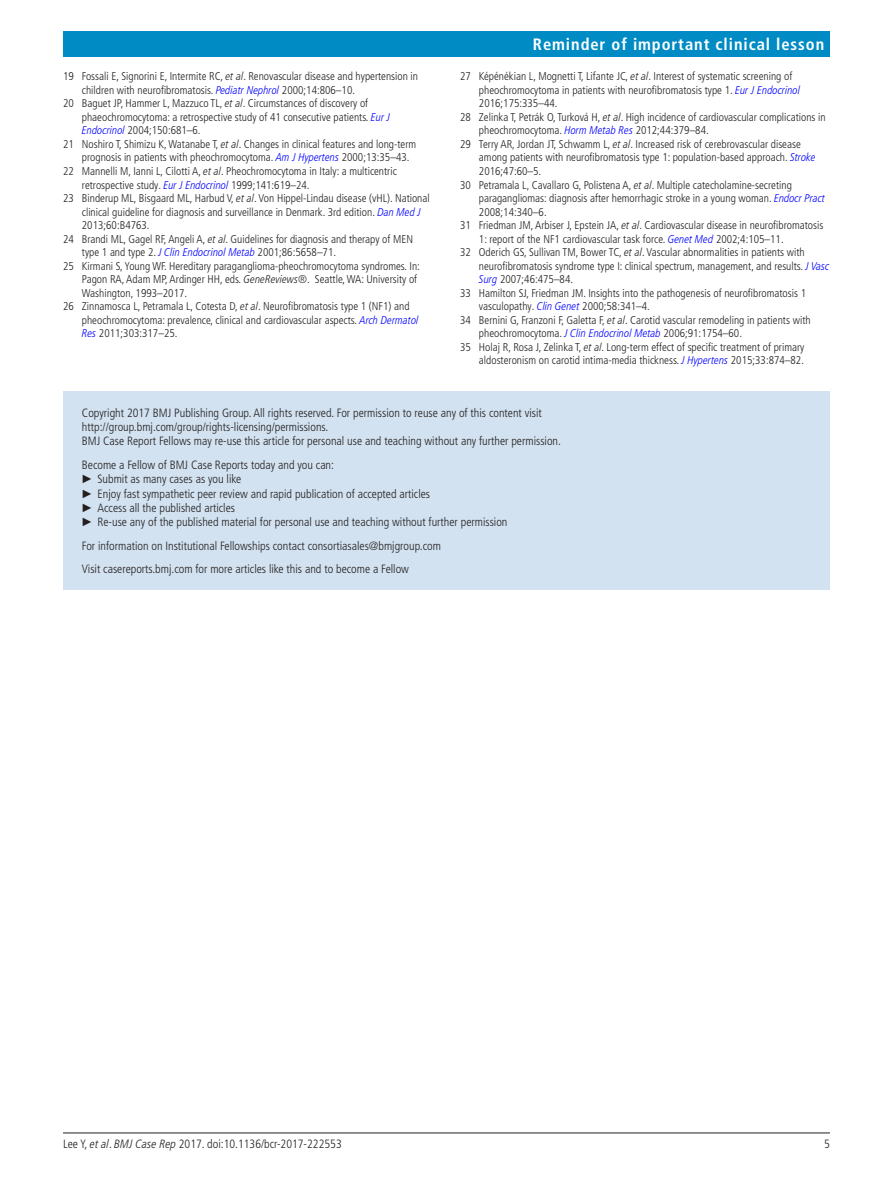
<style>
.page{position:relative;width:893px;height:1191px;background:#fff}
.page>*{position:absolute;margin:0;border:0;box-sizing:border-box;transform-origin:0 0}
.t1{font:700 condensed 16.5px "Frutiger LT Pro";letter-spacing:.055em;color:#fff}
.t2{font:300 condensed 12px/14.4px "Frutiger LT Pro";color:#231f20}
.t3{font:300 condensed 11.25px "Frutiger LT Pro";color:#231f20}
.s1{font-style:italic}
.s2{font-style:italic;color:#00f}
.s3{font-family:"Arial";font-weight:400;font-stretch:normal}
</style>
<div class="page">
<hr style="left:63px;top:1132px;width:767px;height:1px;background:#231f20">
<div style="left:63px;top:391px;width:767px;height:199px;background:#d2e2f0"></div>
<div style="left:63px;top:31px;width:767px;height:25px;background:#008bc5"></div>
<p class="t3" style="left:63px;top:70px;width:357px">19 Fossali E, Signorini E, Intermite RC, <span class="s1">et al</span>. Renovascular disease and hypertension in</p>
<p class="t3" style="left:82px;top:84px;width:275px">children with neurofibromatosis. <span class="s2">Pediatr Nephrol</span> 2000;14:806–10.</p>
<p class="t3" style="left:63px;top:97px;width:307px">20 Baguet JP, Hammer L, Mazzuco TL, <span class="s1">et al</span>. Circumstances of discovery of</p>
<p class="t3" style="left:82px;top:111px;width:310px">phaeochromocytoma: a retrospective study of 41 consecutive patients. <span class="s2">Eur J</span></p>
<p class="t3" style="left:82px;top:124px;width:120px"><span class="s2">Endocrinol</span> 2004;150:681–6.</p>
<p class="t3" style="left:63px;top:138px;width:355px">21 Noshiro T, Shimizu K, Watanabe T, <span class="s1">et al</span>. Changes in clinical features and long-term</p>
<p class="t3" style="left:82px;top:151px;width:329px">prognosis in patients with pheochromocytoma. <span class="s2">Am J Hypertens</span> 2000;13:35–43.</p>
<p class="t3" style="left:63px;top:165px;width:335px">22 Mannelli M, Ianni L, Cilotti A, <span class="s1">et al</span>. Pheochromocytoma in Italy: a multicentric</p>
<p class="t3" style="left:82px;top:178px;width:229px">retrospective study. <span class="s2">Eur J Endocrinol</span> 1999;141:619–24.</p>
<p class="t3" style="left:63px;top:192px;width:368px">23 Binderup ML, Bisgaard ML, Harbud V, <span class="s1">et al</span>. Von Hippel-Lindau disease (vHL). National</p>
<p class="t3" style="left:82px;top:205px;width:341px">clinical guideline for diagnosis and surveillance in Denmark. 3rd edition. <span class="s2">Dan Med J</span></p>
<p class="t3" style="left:82px;top:219px;width:69px">2013;60:B4763.</p>
<p class="t3" style="left:63px;top:232px;width:352px">24 Brandi ML, Gagel RF, Angeli A, <span class="s1">et al</span>. Guidelines for diagnosis and therapy of MEN</p>
<p class="t3" style="left:82px;top:246px;width:256px">type 1 and type 2. <span class="s2">J Clin Endocrinol Metab</span> 2001;86:5658–71.</p>
<p class="t3" style="left:63px;top:259px;width:358px">25 Kirmani S, Young WF. Hereditary paraganglioma-pheochromocytoma syndromes. In:</p>
<p class="t3" style="left:82px;top:273px;width:337px">Pagon RA, Adam MP, Ardinger HH, eds. <span class="s1">GeneReviews®</span>. Seattle, WA: University of</p>
<p class="t3" style="left:82px;top:286px;width:107px">Washington, 1993–2017.</p>
<p class="t3" style="left:63px;top:300px;width:348px">26 Zinnamosca L, Petramala L, Cotesta D, <span class="s1">et al</span>. Neurofibromatosis type 1 (NF1) and</p>
<p class="t3" style="left:82px;top:313px;width:338px">pheochromocytoma: prevalence, clinical and cardiovascular aspects. <span class="s2">Arch Dermatol</span></p>
<p class="t3" style="left:82px;top:327px;width:97px"><span class="s2">Res</span> 2011;303:317–25.</p>
<h1 class="t1" style="left:533px;top:34px;width:293px">Reminder of important clinical lesson</h1>
<p class="t3" style="left:460px;top:70px;width:334px">27 Képénékian L, Mognetti T, Lifante JC, <span class="s1">et al</span>. Interest of systematic screening of</p>
<p class="t3" style="left:479px;top:84px;width:323px">pheochromocytoma in patients with neurofibromatosis type 1. <span class="s2">Eur J Endocrinol</span></p>
<p class="t3" style="left:479px;top:97px;width:80px">2016;175:335–44.</p>
<p class="t3" style="left:460px;top:111px;width:367px">28 Zelinka T, Petrák O, Turková H, <span class="s1">et al</span>. High incidence of cardiovascular complications in</p>
<p class="t3" style="left:479px;top:124px;width:231px">pheochromocytoma. <span class="s2">Horm Metab Res</span> 2012;44:379–84.</p>
<p class="t3" style="left:460px;top:138px;width:342px">29 Terry AR, Jordan JT, Schwamm L, <span class="s1">et al</span>. Increased risk of cerebrovascular disease</p>
<p class="t3" style="left:479px;top:151px;width:338px">among patients with neurofibromatosis type 1: population-based approach. <span class="s2">Stroke</span></p>
<p class="t3" style="left:479px;top:165px;width:64px">2016;47:60–5.</p>
<p class="t3" style="left:460px;top:178px;width:333px">30 Petramala L, Cavallaro G, Polistena A, <span class="s1">et al</span>. Multiple catecholamine-secreting</p>
<p class="t3" style="left:479px;top:192px;width:348px">paragangliomas: diagnosis after hemorrhagic stroke in a young woman. <span class="s2">Endocr Pract</span></p>
<p class="t3" style="left:479px;top:205px;width:69px">2008;14:340–6.</p>
<p class="t3" style="left:460px;top:219px;width:365px">31 Friedman JM, Arbiser J, Epstein JA, <span class="s1">et al</span>. Cardiovascular disease in neurofibromatosis</p>
<p class="t3" style="left:479px;top:232px;width:306px">1: report of the NF1 cardiovascular task force. <span class="s2">Genet Med</span> 2002;4:105–11.</p>
<p class="t3" style="left:460px;top:246px;width:346px">32 Oderich GS, Sullivan TM, Bower TC, <span class="s1">et al</span>. Vascular abnormalities in patients with</p>
<p class="t3" style="left:479px;top:259px;width:352px">neurofibromatosis syndrome type I: clinical spectrum, management, and results. <span class="s2">J Vasc</span></p>
<p class="t3" style="left:479px;top:273px;width:96px"><span class="s2">Surg</span> 2007;46:475–84.</p>
<p class="t3" style="left:460px;top:286px;width:348px">33 Hamilton SJ, Friedman JM. Insights into the pathogenesis of neurofibromatosis 1</p>
<p class="t3" style="left:479px;top:300px;width:173px">vasculopathy. <span class="s2">Clin Genet</span> 2000;58:341–4.</p>
<p class="t3" style="left:460px;top:313px;width:352px">34 Bernini G, Franzoni F, Galetta F, <span class="s1">et al</span>. Carotid vascular remodeling in patients with</p>
<p class="t3" style="left:479px;top:327px;width:265px">pheochromocytoma. <span class="s2">J Clin Endocrinol Metab</span> 2006;91:1754–60.</p>
<p class="t3" style="left:460px;top:340px;width:346px">35 Holaj R, Rosa J, Zelinka T, <span class="s1">et al</span>. Long-term effect of specific treatment of primary</p>
<p class="t3" style="left:479px;top:354px;width:327px">aldosteronism on carotid intima-media thickness. <span class="s2">J Hypertens</span> 2015;33:874–82.</p>
<p class="t2" style="left:82px;top:405px;width:481px">Copyright 2017 BMJ Publishing Group. All rights reserved. For permission to reuse any of this content visit http://group.bmj.com/group/rights-licensing/permissions.<br>BMJ Case Report Fellows may re-use this article for personal use and teaching without any further permission.</p>
<p class="t2" style="left:81px;top:457px;width:428px">Become a Fellow of BMJ Case Reports today and you can:<br><span class="s3">►</span> Submit as many cases as you like<br><span class="s3">►</span> Enjoy fast sympathetic peer review and rapid publication of accepted articles<br><span class="s3">►</span> Access all the published articles<br><span class="s3">►</span> Re-use any of the published material for personal use and teaching without further permission</p>
<p class="t2" style="left:82px;top:534px;width:361px;line-height:23.4px">For information on Institutional Fellowships contact consortiasales@bmjgroup.com<br>Visit casereports.bmj.com for more articles like this and to become a Fellow</p>
<p class="t2" style="left:63px;top:1136px;width:280px">Lee Y, <span class="s1">et al</span>. <span class="s1">BMJ Case Rep</span> 2017. doi:10.1136/bcr-2017-222553</p>
<p class="t2" style="left:824px;top:1136px;width:7px">5</p>
</div>
